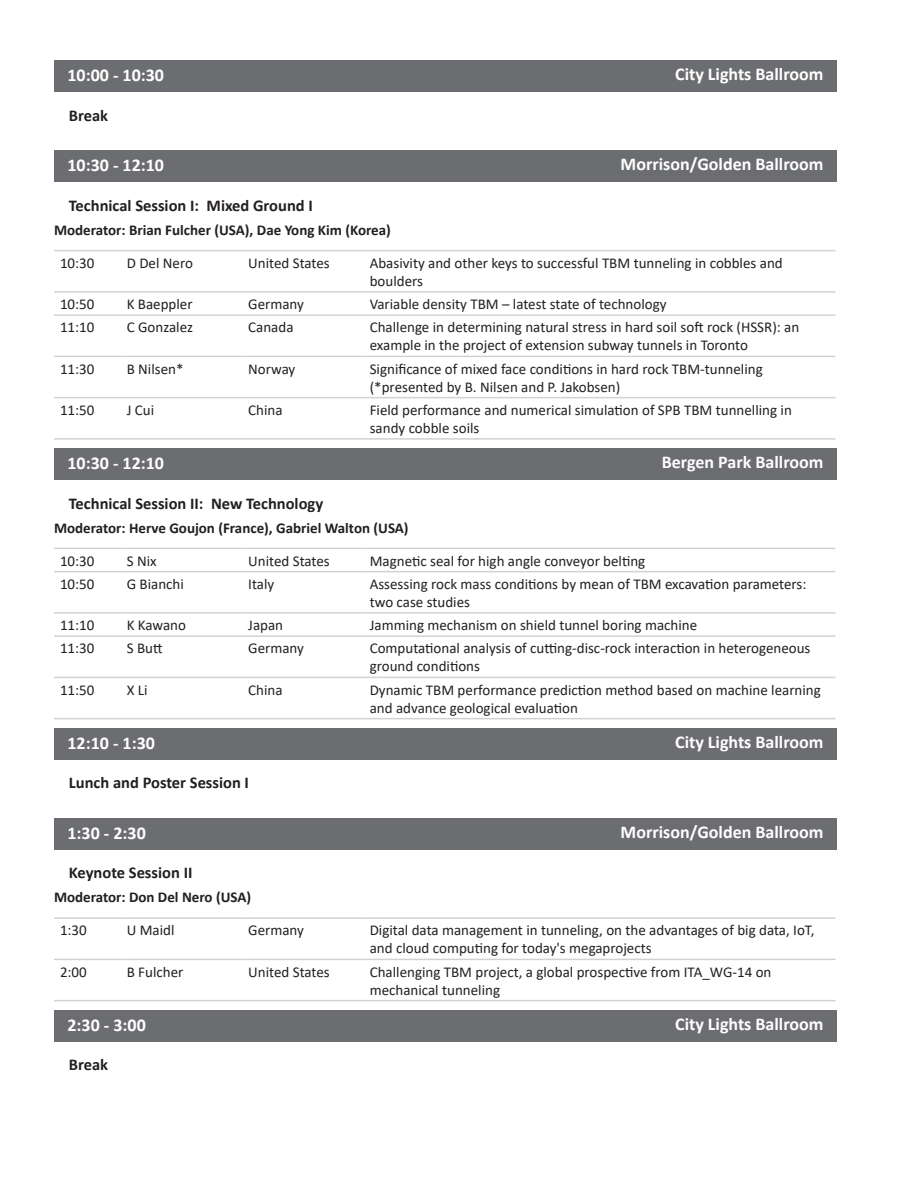
<style>
.page{position:relative;width:918px;height:1188px;background:#fff}
.page>*{position:absolute;margin:0;border:0;box-sizing:border-box;transform-origin:0 0}
.t1{font:700 18px "Calibri";color:#fff}
.t2{font:700 16.5px "Calibri";color:#231f20}
.t3{font:15px/18px "Calibri";color:#231f20}
.t4{font:700 15px "Calibri";color:#231f20}
</style>
<div class="page">
<div style="left:54px;top:61px;width:783px;height:31px;background:#6c6d70"></div>
<div style="left:54px;top:151px;width:783px;height:31px;background:#6c6d70"></div>
<div style="left:54px;top:448px;width:783px;height:32px;background:#6c6d70"></div>
<div style="left:54px;top:728px;width:783px;height:32px;background:#6c6d70"></div>
<div style="left:54px;top:818px;width:783px;height:32px;background:#6c6d70"></div>
<div style="left:54px;top:1010px;width:783px;height:32px;background:#6c6d70"></div>
<hr style="left:54px;top:250px;width:67px;height:1px;background:#d1d2d4">
<hr style="left:121px;top:250px;width:121px;height:1px;background:#d1d2d4">
<hr style="left:242px;top:250px;width:122px;height:1px;background:#d1d2d4">
<hr style="left:364px;top:250px;width:472px;height:1px;background:#d1d2d4">
<hr style="left:54px;top:291px;width:67px;height:2px;background:#d1d2d4">
<hr style="left:121px;top:291px;width:121px;height:2px;background:#d1d2d4">
<hr style="left:242px;top:291px;width:122px;height:2px;background:#d1d2d4">
<hr style="left:364px;top:291px;width:472px;height:2px;background:#d1d2d4">
<hr style="left:54px;top:314px;width:67px;height:2px;background:#d1d2d4">
<hr style="left:121px;top:314px;width:121px;height:2px;background:#d1d2d4">
<hr style="left:242px;top:314px;width:122px;height:2px;background:#d1d2d4">
<hr style="left:364px;top:314px;width:472px;height:2px;background:#d1d2d4">
<hr style="left:54px;top:356px;width:67px;height:1px;background:#d1d2d4">
<hr style="left:121px;top:356px;width:121px;height:1px;background:#d1d2d4">
<hr style="left:242px;top:356px;width:122px;height:1px;background:#d1d2d4">
<hr style="left:364px;top:356px;width:472px;height:1px;background:#d1d2d4">
<hr style="left:54px;top:397px;width:67px;height:1px;background:#d1d2d4">
<hr style="left:54px;top:438px;width:67px;height:2px;background:#d1d2d4">
<hr style="left:121px;top:397px;width:121px;height:1px;background:#d1d2d4">
<hr style="left:121px;top:438px;width:121px;height:2px;background:#d1d2d4">
<hr style="left:242px;top:397px;width:122px;height:1px;background:#d1d2d4">
<hr style="left:242px;top:438px;width:122px;height:2px;background:#d1d2d4">
<hr style="left:364px;top:397px;width:472px;height:1px;background:#d1d2d4">
<hr style="left:364px;top:438px;width:472px;height:2px;background:#d1d2d4">
<hr style="left:54px;top:548px;width:67px;height:1px;background:#d1d2d4">
<hr style="left:121px;top:548px;width:121px;height:1px;background:#d1d2d4">
<hr style="left:242px;top:548px;width:122px;height:1px;background:#d1d2d4">
<hr style="left:364px;top:548px;width:472px;height:1px;background:#d1d2d4">
<hr style="left:54px;top:571px;width:67px;height:1px;background:#d1d2d4">
<hr style="left:121px;top:571px;width:121px;height:1px;background:#d1d2d4">
<hr style="left:242px;top:571px;width:122px;height:1px;background:#d1d2d4">
<hr style="left:364px;top:571px;width:472px;height:1px;background:#d1d2d4">
<hr style="left:54px;top:612px;width:67px;height:2px;background:#d1d2d4">
<hr style="left:121px;top:612px;width:121px;height:2px;background:#d1d2d4">
<hr style="left:242px;top:612px;width:122px;height:2px;background:#d1d2d4">
<hr style="left:364px;top:612px;width:472px;height:2px;background:#d1d2d4">
<hr style="left:54px;top:635px;width:67px;height:2px;background:#d1d2d4">
<hr style="left:121px;top:635px;width:121px;height:2px;background:#d1d2d4">
<hr style="left:242px;top:635px;width:122px;height:2px;background:#d1d2d4">
<hr style="left:364px;top:635px;width:472px;height:2px;background:#d1d2d4">
<hr style="left:54px;top:677px;width:67px;height:1px;background:#d1d2d4">
<hr style="left:54px;top:718px;width:67px;height:1px;background:#d1d2d4">
<hr style="left:121px;top:677px;width:121px;height:1px;background:#d1d2d4">
<hr style="left:121px;top:718px;width:121px;height:1px;background:#d1d2d4">
<hr style="left:242px;top:677px;width:122px;height:1px;background:#d1d2d4">
<hr style="left:242px;top:718px;width:122px;height:1px;background:#d1d2d4">
<hr style="left:364px;top:677px;width:472px;height:1px;background:#d1d2d4">
<hr style="left:364px;top:718px;width:472px;height:1px;background:#d1d2d4">
<hr style="left:54px;top:917px;width:67px;height:2px;background:#d1d2d4">
<hr style="left:121px;top:917px;width:121px;height:2px;background:#d1d2d4">
<hr style="left:242px;top:917px;width:122px;height:2px;background:#d1d2d4">
<hr style="left:364px;top:917px;width:472px;height:2px;background:#d1d2d4">
<hr style="left:54px;top:959px;width:67px;height:1px;background:#d1d2d4">
<hr style="left:54px;top:1000px;width:67px;height:1px;background:#d1d2d4">
<hr style="left:121px;top:959px;width:121px;height:1px;background:#d1d2d4">
<hr style="left:121px;top:1000px;width:121px;height:1px;background:#d1d2d4">
<hr style="left:242px;top:959px;width:122px;height:1px;background:#d1d2d4">
<hr style="left:242px;top:1000px;width:122px;height:1px;background:#d1d2d4">
<hr style="left:364px;top:959px;width:472px;height:1px;background:#d1d2d4">
<hr style="left:364px;top:1000px;width:472px;height:1px;background:#d1d2d4">
<p class="t1" style="left:68px;top:62px;width:98px">10:00 - 10:30</p>
<p class="t1" style="left:675px;top:61px;width:150px">City Lights Ballroom</p>
<p class="t2" style="left:69px;top:104px;width:41px">Break</p>
<p class="t1" style="left:68px;top:152px;width:98px">10:30 - 12:10</p>
<p class="t1" style="left:621px;top:151px;width:204px">Morrison/Golden Ballroom</p>
<p class="t2" style="left:69px;top:194px;width:245px">Technical Session I: Mixed Ground I</p>
<p class="t4" style="left:54px;top:219px;width:338px">Moderator: Brian Fulcher (USA), Dae Yong Kim (Korea)</p>
<p class="t3" style="left:60px;top:254px;width:36px">10:30</p>
<p class="t3" style="left:127px;top:254px;width:68px">D Del Nero</p>
<p class="t3" style="left:248px;top:254px;width:83px">United States</p>
<p class="t3" style="left:370px;top:254px;width:415px">Abasivity and other keys to successful TBM tunneling in cobbles and boulders</p>
<p class="t3" style="left:60px;top:295px;width:36px">10:50</p>
<p class="t3" style="left:127px;top:295px;width:67px">K Baeppler</p>
<p class="t3" style="left:248px;top:295px;width:57px">Germany</p>
<p class="t3" style="left:370px;top:295px;width:298px">Variable density TBM – latest state of technology</p>
<p class="t3" style="left:60px;top:318px;width:36px">11:10</p>
<p class="t3" style="left:127px;top:318px;width:68px">C Gonzalez</p>
<p class="t3" style="left:248px;top:318px;width:47px">Canada</p>
<p class="t3" style="left:370px;top:318px;width:431px">Challenge in determining natural stress in hard soil soft rock (HSSR): an example in the project of extension subway tunnels in Toronto</p>
<p class="t3" style="left:60px;top:359px;width:36px">11:30</p>
<p class="t3" style="left:127px;top:359px;width:58px">B Nilsen*</p>
<p class="t3" style="left:248px;top:359px;width:49px">Norway</p>
<p class="t3" style="left:370px;top:359px;width:395px">Significance of mixed face conditions in hard rock TBM-tunneling (*presented by B. Nilsen and P. Jakobsen)</p>
<p class="t3" style="left:60px;top:401px;width:36px">11:50</p>
<p class="t3" style="left:127px;top:401px;width:29px">J Cui</p>
<p class="t3" style="left:248px;top:401px;width:36px">China</p>
<p class="t3" style="left:370px;top:401px;width:424px">Field performance and numerical simulation of SPB TBM tunnelling in sandy cobble soils</p>
<p class="t1" style="left:68px;top:450px;width:98px">10:30 - 12:10</p>
<p class="t1" style="left:662px;top:449px;width:163px">Bergen Park Ballroom</p>
<p class="t2" style="left:69px;top:492px;width:256px">Technical Session II: New Technology</p>
<p class="t4" style="left:54px;top:517px;width:356px">Moderator: Herve Goujon (France), Gabriel Walton (USA)</p>
<p class="t3" style="left:60px;top:551px;width:36px">10:30</p>
<p class="t3" style="left:127px;top:551px;width:31px">S Nix</p>
<p class="t3" style="left:248px;top:551px;width:83px">United States</p>
<p class="t3" style="left:370px;top:551px;width:277px">Magnetic seal for high angle conveyor belting</p>
<p class="t3" style="left:60px;top:575px;width:36px">10:50</p>
<p class="t3" style="left:127px;top:575px;width:59px">G Bianchi</p>
<p class="t3" style="left:248px;top:575px;width:28px">Italy</p>
<p class="t3" style="left:370px;top:575px;width:438px">Assessing rock mass conditions by mean of TBM excavation parameters: two case studies</p>
<p class="t3" style="left:60px;top:616px;width:36px">11:10</p>
<p class="t3" style="left:127px;top:616px;width:61px">K Kawano</p>
<p class="t3" style="left:248px;top:616px;width:36px">Japan</p>
<p class="t3" style="left:370px;top:616px;width:329px">Jamming mechanism on shield tunnel boring machine</p>
<p class="t3" style="left:60px;top:639px;width:36px">11:30</p>
<p class="t3" style="left:127px;top:639px;width:37px">S Butt</p>
<p class="t3" style="left:248px;top:639px;width:57px">Germany</p>
<p class="t3" style="left:370px;top:639px;width:442px">Computational analysis of cutting-disc-rock interaction in heterogeneous ground conditions</p>
<p class="t3" style="left:60px;top:680px;width:36px">11:50</p>
<p class="t3" style="left:127px;top:680px;width:22px">X Li</p>
<p class="t3" style="left:248px;top:680px;width:36px">China</p>
<p class="t3" style="left:370px;top:680px;width:453px">Dynamic TBM performance prediction method based on machine learning and advance geological evaluation</p>
<p class="t1" style="left:68px;top:730px;width:89px">12:10 - 1:30</p>
<p class="t1" style="left:675px;top:729px;width:150px">City Lights Ballroom</p>
<p class="t2" style="left:69px;top:771px;width:182px">Lunch and Poster Session I</p>
<p class="t1" style="left:68px;top:820px;width:80px">1:30 - 2:30</p>
<p class="t1" style="left:621px;top:819px;width:204px">Morrison/Golden Ballroom</p>
<p class="t2" style="left:69px;top:861px;width:125px">Keynote Session II</p>
<p class="t4" style="left:54px;top:887px;width:199px">Moderator: Don Del Nero (USA)</p>
<p class="t3" style="left:60px;top:921px;width:28px">1:30</p>
<p class="t3" style="left:127px;top:921px;width:49px">U Maidl</p>
<p class="t3" style="left:248px;top:921px;width:57px">Germany</p>
<p class="t3" style="left:370px;top:921px;width:446px">Digital data management in tunneling, on the advantages of big data, IoT, and cloud computing for today's megaprojects</p>
<p class="t3" style="left:60px;top:962px;width:28px">2:00</p>
<p class="t3" style="left:127px;top:962px;width:58px">B Fulcher</p>
<p class="t3" style="left:248px;top:962px;width:83px">United States</p>
<p class="t3" style="left:370px;top:962px;width:403px">Challenging TBM project, a global prospective from ITA_WG‐14 on mechanical tunneling</p>
<p class="t1" style="left:68px;top:1012px;width:80px">2:30 - 3:00</p>
<p class="t1" style="left:675px;top:1011px;width:150px">City Lights Ballroom</p>
<p class="t2" style="left:69px;top:1053px;width:41px">Break</p>
</div>
